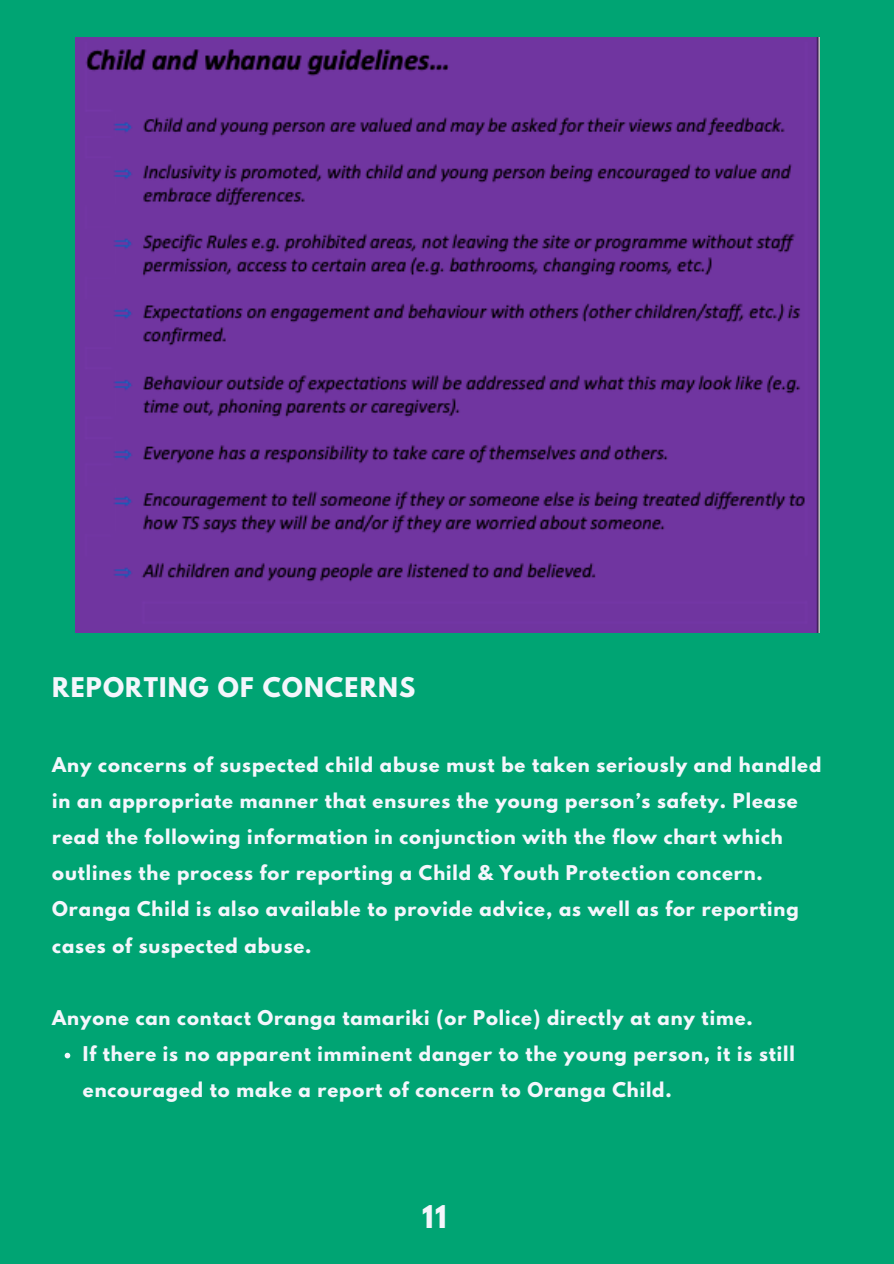
<style>
.page{position:relative;width:894px;height:1264px;background:#fff}
.page>*{position:absolute;margin:0;border:0;box-sizing:border-box;transform-origin:0 0}
.t1{font:700 27.75px "League Spartan";color:#f4f6fc}
.t2{font:700 24px "League Spartan";letter-spacing:.05em;color:#f4f6fc}
.t3{font:700 18px/36px "League Spartan";letter-spacing:.05em;color:#f4f6fc}
</style>
<div class="page">
<div style="left:0;top:0;width:893px;height:1263px;background:#00a473"></div>
<img style="left:75px;top:38px;width:744px;height:594px">
<svg style="left:65px;top:1052px;width:5px;height:6px"></svg>
<h2 class="t2" style="left:52px;top:675px;width:364px">REPORTING OF CONCERNS</h2>
<p class="t3" style="left:52px;top:749px;width:770px">Any concerns of suspected child abuse must be taken seriously and handled in an appropriate manner that ensures the young person’s safety. Please read the following information in conjunction with the flow chart which outlines the process for reporting a Child &amp; Youth Protection concern.<br>Oranga Child is also available to provide advice, as well as for reporting cases of suspected abuse.</p>
<p class="t3" style="left:52px;top:1001px;width:701px">Anyone can contact Oranga tamariki (or Police) directly at any time.</p>
<p class="t3" style="left:83px;top:1037px;width:713px">If there is no apparent imminent danger to the young person, it is still encouraged to make a report of concern to Oranga Child.</p>
<h1 class="t1" style="left:422px;top:1203px;width:26px">11</h1>
</div>
